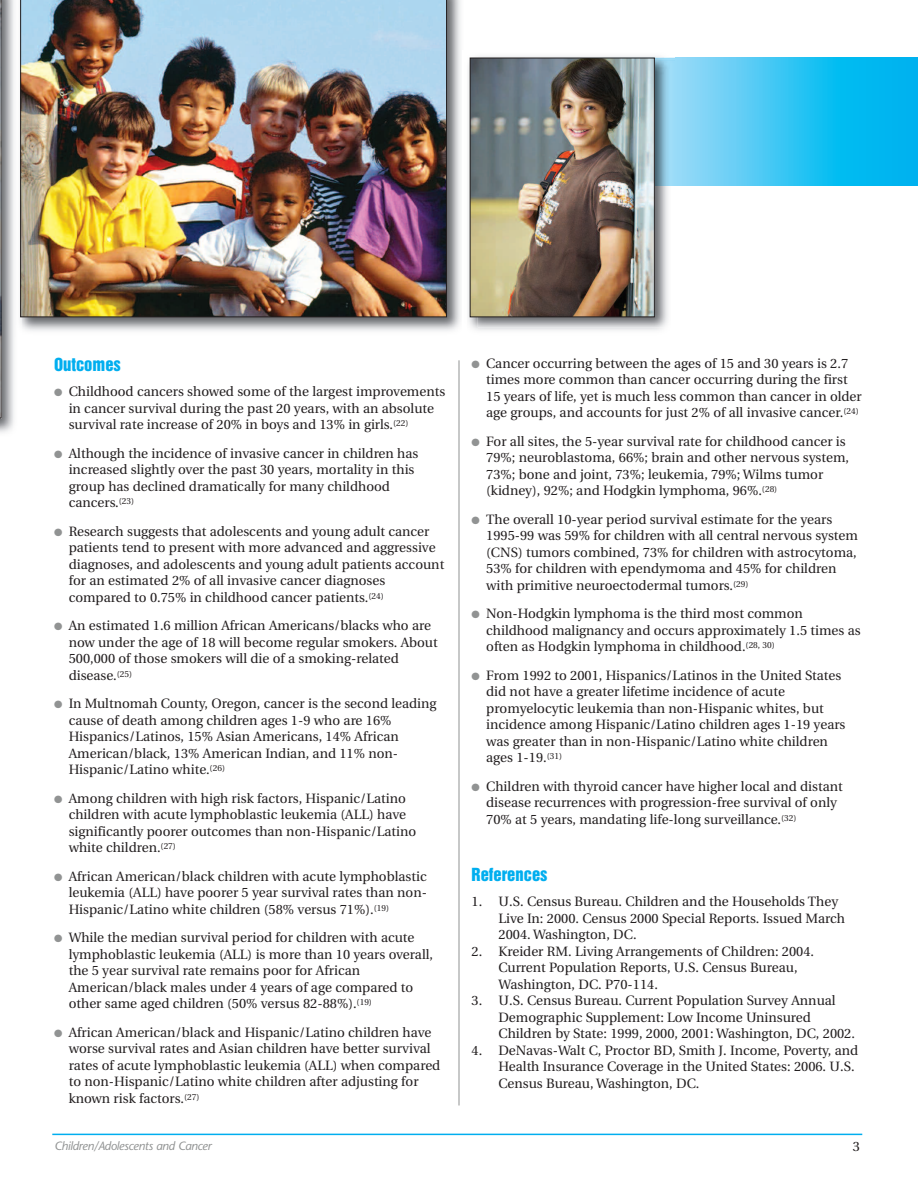
<style>
.page{position:relative;width:918px;height:1188px;background:#fff}
.page>*{position:absolute;margin:0;border:0;box-sizing:border-box;transform-origin:0 0}
.t1{font:16.5px "Helvetica Inserat";color:#00aeef}
.t2{font:13.5px/16.5px "Utopia";color:#231f20}
.t3{font:italic 12px "Stone Sans";letter-spacing:-.03em;color:#919393}
.s1{color:#919393}
</style>
<div class="page">
<hr style="left:52px;top:1134px;width:810px;height:1px;background:#00aeef">
<hr style="left:459px;top:360px;width:1px;height:746px;background:#919393">
<img style="left:0;top:0;width:13px;height:433px">
<img style="left:13px;top:337px;width:1px;height:86px">
<svg style="left:0;top:0;width:1px;height:418px"></svg>
<img style="left:13px;top:0;width:448px;height:337px">
<img style="left:20px;top:0;width:427px;height:317px">
<svg style="left:674px;top:58px;width:244px;height:128px;background:#36c4f3"></svg>
<img style="left:468px;top:57px;width:195px;height:274px">
<img style="left:478px;top:56px;width:196px;height:271px">
<img style="left:655px;top:58px;width:19px;height:128px">
<img style="left:472px;top:60px;width:181px;height:255px">
<div style="left:470px;top:58px;width:185px;height:259px;border:1px solid #231f20"></div>
<p class="t1" style="left:54px;top:358px;width:68px">Outcomes</p>
<p class="t2" style="left:69px;top:385px;width:378px;text-indent:-15px"><span class="s1">●</span> Childhood cancers showed some of the largest improvements in cancer survival during the past 20 years, with an absolute survival rate increase of 20% in boys and 13% in girls.<sup>(22)</sup></p>
<p class="t2" style="left:69px;top:446px;width:351px;text-indent:-15px"><span class="s1">●</span> Although the incidence of invasive cancer in children has increased slightly over the past 30 years, mortality in this group has declined dramatically for many childhood cancers.<sup>(23)</sup></p>
<p class="t2" style="left:69px;top:524px;width:377px;text-indent:-15px"><span class="s1">●</span> Research suggests that adolescents and young adult cancer patients tend to present with more advanced and aggressive diagnoses, and adolescents and young adult patients account for an estimated 2% of all invasive cancer diagnoses compared to 0.75% in childhood cancer patients.<sup>(24)</sup></p>
<p class="t2" style="left:69px;top:619px;width:371px;text-indent:-15px"><span class="s1">●</span> An estimated 1.6 million African Americans/blacks who are now under the age of 18 will become regular smokers. About 500,000 of those smokers will die of a smoking-related disease.<sup>(25)</sup></p>
<p class="t2" style="left:69px;top:697px;width:369px;text-indent:-15px"><span class="s1">●</span> In Multnomah County, Oregon, cancer is the second leading cause of death among children ages 1-9 who are 16% Hispanics/Latinos, 15% Asian Americans, 14% African American/black, 13% American Indian, and 11% non-Hispanic/Latino white.<sup>(26)</sup></p>
<p class="t2" style="left:69px;top:791px;width:349px;text-indent:-15px"><span class="s1">●</span> Among children with high risk factors, Hispanic/Latino children with acute lymphoblastic leukemia (ALL) have significantly poorer outcomes than non-Hispanic/Latino white children.<sup>(27)</sup></p>
<p class="t2" style="left:69px;top:869px;width:360px;text-align:justify;text-indent:-15px"><span class="s1">●</span> African American/black children with acute lymphoblastic leukemia (ALL) have poorer 5 year survival rates than non-Hispanic/Latino white children (58% versus 71%).<sup>(19)</sup></p>
<p class="t2" style="left:69px;top:931px;width:366px;text-indent:-15px"><span class="s1">●</span> While the median survival period for children with acute lymphoblastic leukemia (ALL) is more than 10 years overall, the 5 year survival rate remains poor for African American/black males under 4 years of age compared to other same aged children (50% versus 82-88%).<sup>(19)</sup></p>
<p class="t2" style="left:69px;top:1025px;width:373px;text-indent:-15px"><span class="s1">●</span> African American/black and Hispanic/Latino children have worse survival rates and Asian children have better survival rates of acute lymphoblastic leukemia (ALL) when compared to non-Hispanic/Latino white children after adjusting for known risk factors.<sup>(27)</sup></p>
<p class="t2" style="left:486px;top:356px;width:377px;text-indent:-15px"><span class="s1">●</span> Cancer occurring between the ages of 15 and 30 years is 2.7 times more common than cancer occurring during the first 15 years of life, yet is much less common than cancer in older age groups, and accounts for just 2% of all invasive cancer.<sup>(24)</sup></p>
<p class="t2" style="left:486px;top:434px;width:364px;text-indent:-15px"><span class="s1">●</span> For all sites, the 5-year survival rate for childhood cancer is 79%; neuroblastoma, 66%; brain and other nervous system, 73%; bone and joint, 73%; leukemia, 79%; Wilms tumor (kidney), 92%; and Hodgkin lymphoma, 96%.<sup>(28)</sup></p>
<p class="t2" style="left:486px;top:512px;width:373px;text-indent:-15px"><span class="s1">●</span> The overall 10-year period survival estimate for the years 1995-99 was 59% for children with all central nervous system (CNS) tumors combined, 73% for children with astrocytoma, 53% for children with ependymoma and 45% for children with primitive neuroectodermal tumors.<sup>(29)</sup></p>
<p class="t2" style="left:486px;top:607px;width:376px;text-indent:-15px"><span class="s1">●</span> Non-Hodgkin lymphoma is the third most common childhood malignancy and occurs approximately 1.5 times as often as Hodgkin lymphoma in childhood.<sup>(28,</sup> <sup>30)</sup></p>
<p class="t2" style="left:486px;top:668px;width:361px;text-indent:-15px"><span class="s1">●</span> From 1992 to 2001, Hispanics/Latinos in the United States did not have a greater lifetime incidence of acute promyelocytic leukemia than non-Hispanic whites, but incidence among Hispanic/Latino children ages 1-19 years was greater than in non-Hispanic/Latino white children ages 1-19.<sup>(31)</sup></p>
<p class="t2" style="left:486px;top:779px;width:358px;text-indent:-15px"><span class="s1">●</span> Children with thyroid cancer have higher local and distant disease recurrences with progression-free survival of only<br>70% at 5 years, mandating life-long surveillance.<sup>(32)</sup></p>
<p class="t1" style="left:472px;top:868px;width:78px">References</p>
<p class="t2" style="left:499px;top:895px;width:348px;text-indent:-27px">1. U.S. Census Bureau. Children and the Households They<br>Live In: 2000. Census 2000 Special Reports. Issued March<br>2004. Washington, DC.</p>
<p class="t2" style="left:499px;top:944px;width:317px;text-indent:-27px">2. Kreider RM. Living Arrangements of Children: 2004.<br>Current Population Reports, U.S. Census Bureau,<br>Washington, DC. P70-114.</p>
<p class="t2" style="left:499px;top:994px;width:358px;text-indent:-27px">3. U.S. Census Bureau. Current Population Survey Annual<br>Demographic Supplement: Low Income Uninsured<br>Children by State: 1999, 2000, 2001: Washington, DC, 2002.</p>
<p class="t2" style="left:499px;top:1043px;width:361px;text-indent:-27px">4. DeNavas-Walt C, Proctor BD, Smith J. Income, Poverty, and<br>Health Insurance Coverage in the United States: 2006. U.S.<br>Census Bureau, Washington, DC.</p>
<p class="t3" style="left:54px;top:1141px;width:158px">Children/Adolescents and Cancer</p>
<p class="t2" style="left:853px;top:1139px;width:9px">3</p>
</div>
